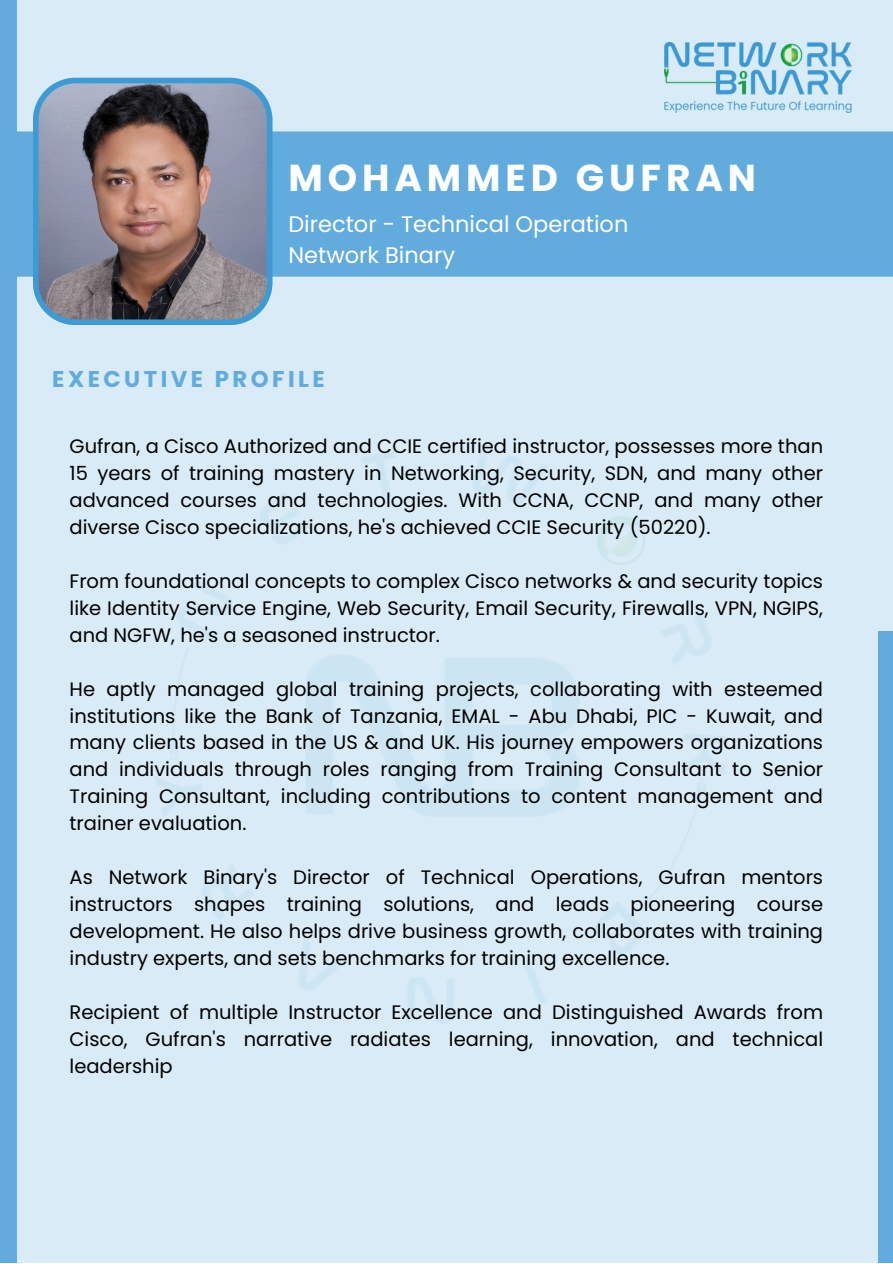
<style>
.page{position:relative;width:893px;height:1264px;background:#fff}
.page>*{position:absolute;margin:0;border:0;box-sizing:border-box;transform-origin:0 0}
.t1{font:700 37.5px "Poppins";letter-spacing:.13em;color:#fff}
.t2{font:700 22.8px "Poppins";letter-spacing:.15em;color:#62acdd}
.t3{font:22.5px "Poppins";color:#fff}
.t4{font:19.5px/27px "Poppins";color:#000;text-align:justify}
</style>
<div class="page">
<div style="left:0;top:0;width:892px;height:1262px;background:#d8ebf6"></div>
<div style="left:17px;top:131px;width:875px;height:146px;background:#62acdd"></div>
<img style="left:664px;top:43px;width:187px;height:69px">
<div style="left:0;top:0;width:17px;height:1262px;background:#62acdd"></div>
<div style="left:877px;top:631px;width:15px;height:631px;background:#62acdd"></div>
<svg style="left:33px;top:78px;width:239px;height:247px;background:#83808a"></svg>
<p class="t1" style="left:288px;top:152px;width:469px">MOHAMMED GUFRAN</p>
<p class="t3" style="left:288px;top:208px;width:341px">Director - Technical Operation</p>
<p class="t3" style="left:288px;top:239px;width:168px">Network Binary</p>
<p class="t2" style="left:52px;top:363px;width:274px">EXECUTIVE PROFILE</p>
<p class="t4" style="left:70px;top:432px;width:755px">Gufran, a Cisco Authorized and CCIE certified instructor, possesses more than 15 years of training mastery in Networking, Security, SDN, and many other advanced courses and technologies. With CCNA, CCNP, and many other diverse Cisco specializations, he's achieved CCIE Security (50220).</p>
<p class="t4" style="left:70px;top:567px;width:755px">From foundational concepts to complex Cisco networks &amp; and security topics like Identity Service Engine, Web Security, Email Security, Firewalls, VPN, NGIPS, and NGFW, he's a seasoned instructor.</p>
<p class="t4" style="left:70px;top:675px;width:755px">He aptly managed global training projects, collaborating with esteemed institutions like the Bank of Tanzania, EMAL - Abu Dhabi, PIC - Kuwait, and many clients based in the US &amp; and UK. His journey empowers organizations and individuals through roles ranging from Training Consultant to Senior Training Consultant, including contributions to content management and trainer evaluation.</p>
<p class="t4" style="left:70px;top:864px;width:755px">As Network Binary's Director of Technical Operations, Gufran mentors instructors shapes training solutions, and leads pioneering course development. He also helps drive business growth, collaborates with training industry experts, and sets benchmarks for training excellence.</p>
<p class="t4" style="left:70px;top:999px;width:755px">Recipient of multiple Instructor Excellence and Distinguished Awards from Cisco, Gufran's narrative radiates learning, innovation, and technical leadership</p>
</div>
